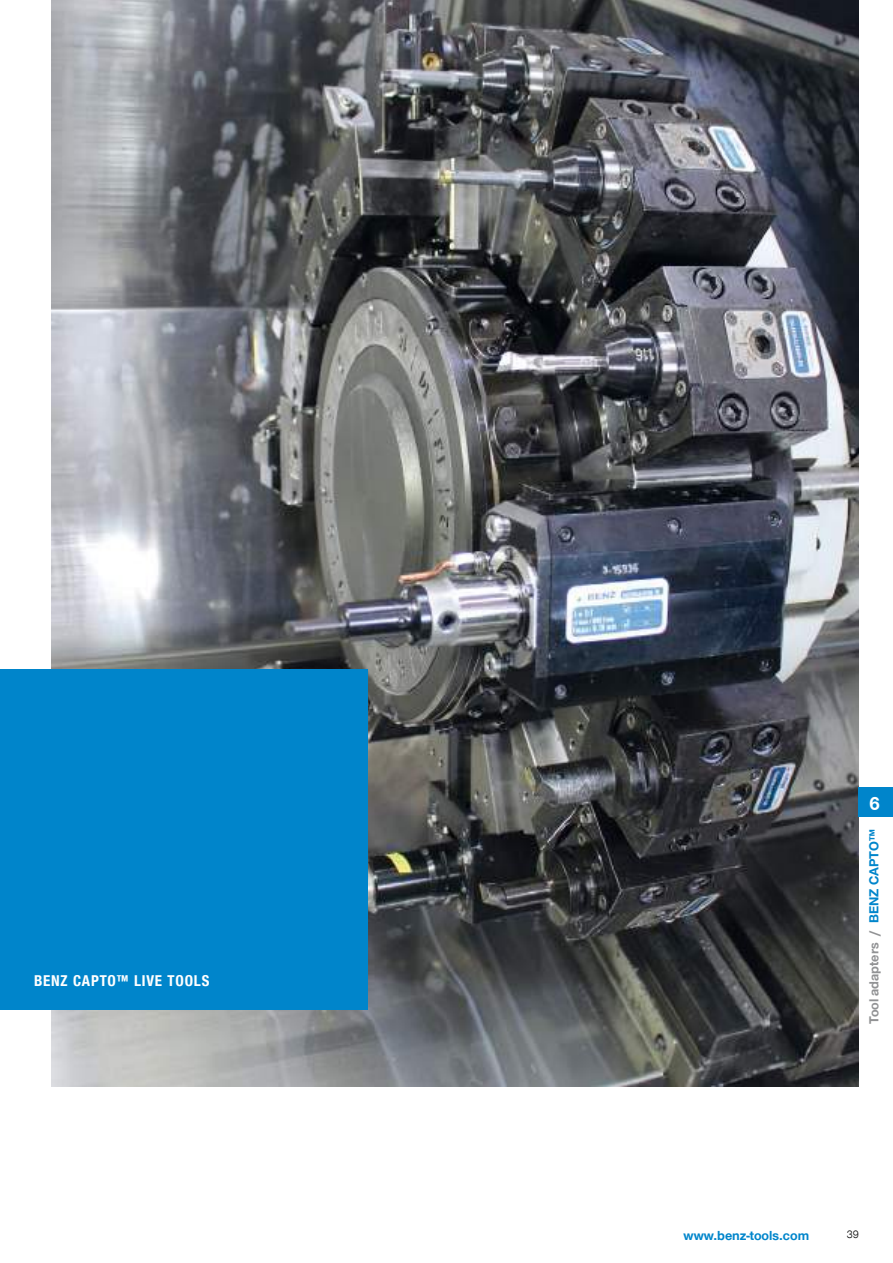
<style>
.page{position:relative;width:893px;height:1263px;background:#fff}
.page>*{position:absolute;margin:0;border:0;box-sizing:border-box;transform-origin:0 0}
.t1{font:700 19.5px "Zimmer Group Sans";color:#fff}
.t2{font:700 16.05px "Zimmer Group Sans Cond";letter-spacing:.05em;color:#fff}
.t3{font:700 13.5px "Zimmer Group Sans";color:#919294}
.t4{font:700 13.5px "Zimmer Group Sans";color:#0085cb}
.t5{font:300 11.25px "Zimmer Group Sans";color:#000}
.s1{color:#0085cb}
</style>
<div class="page">
<img style="left:51px;top:0;width:808px;height:1086px">
<div style="left:859px;top:787px;width:34px;height:29px;background:#0085cb"></div>
<div style="left:0;top:670px;width:368px;height:340px;background:#0085cb"></div>
<p class="t2" style="left:34px;top:970px;width:177px">BENZ CAPTO™ LIVE TOOLS</p>
<h1 class="t1" style="left:869px;top:790px;width:12px">6</h1>
<p class="t3" style="left:865px;top:1024px;width:196px;rotate:-90deg">Tool adapters / <span class="s1">BENZ CAPTO™</span></p>
<p class="t4" style="left:684px;top:1226px;width:127px">www.benz-tools.com</p>
<p class="t5" style="left:847px;top:1227px;width:14px">39</p>
</div>
